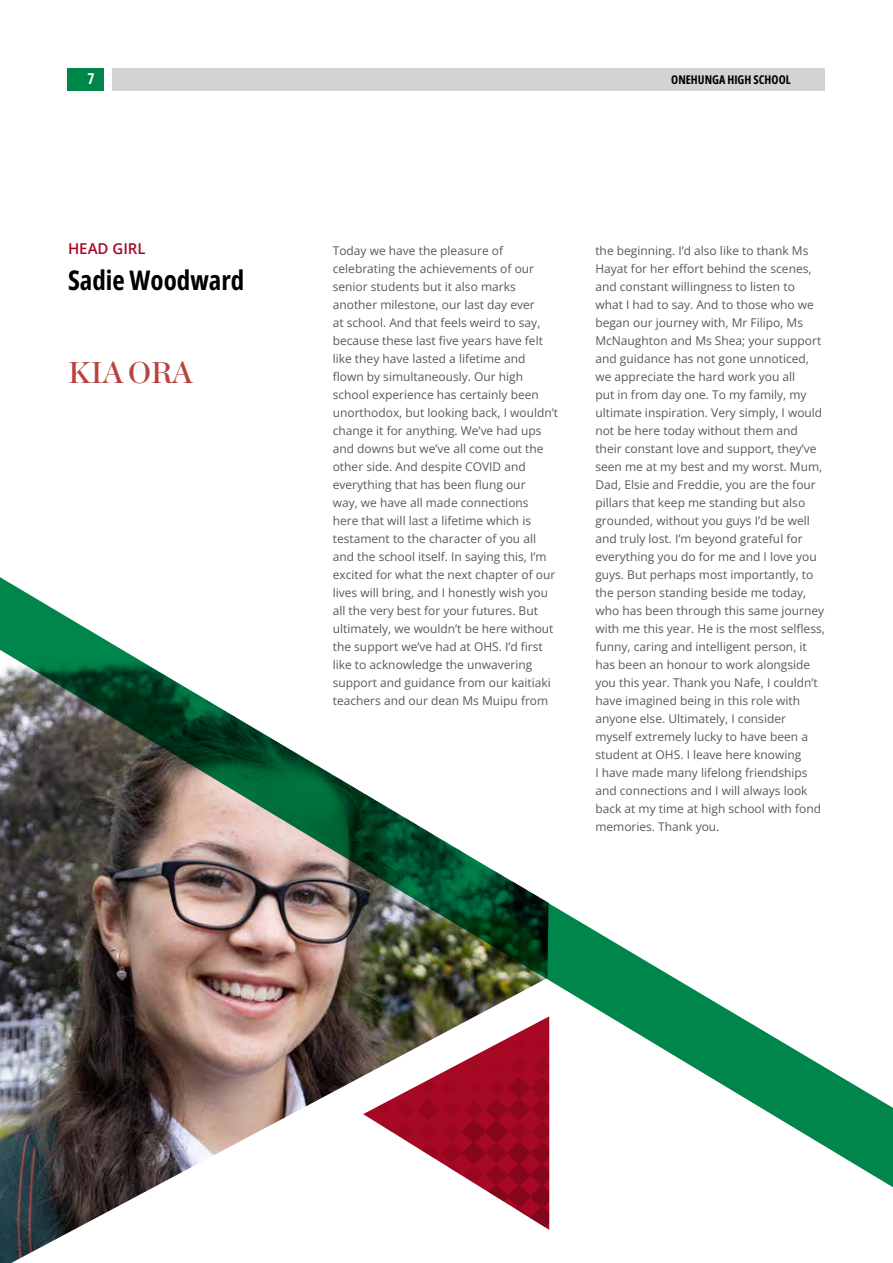
<style>
.page{position:relative;width:893px;height:1263px;background:#fff}
.page>*{position:absolute;margin:0;border:0;box-sizing:border-box;transform-origin:0 0}
.t1{font:30px "Chronicle Display Semi";letter-spacing:-.01em;color:#b74340}
.t2{font:700 27px "Open Sans Condensed";color:#000}
.t3{font:600 15px "Open Sans";color:#a70925}
.t4{font:700 15px "Open Sans Condensed";color:#fff}
.t5{font:12px/18px "Open Sans";color:#58595b}
.t6{font:700 12px "Open Sans Condensed";color:#000}
</style>
<div class="page">
<div style="left:112px;top:68px;width:713px;height:22px;background:#d1d3d4"></div>
<div style="left:68px;top:68px;width:36px;height:22px;background:#00854a"></div>
<img style="left:0;top:1195px;width:549px;height:68px">
<img style="left:0;top:577px;width:893px;height:618px">
<p class="t4" style="left:88px;top:68px;width:9px">7</p>
<p class="t6" style="left:671px;top:71px;width:121px">ONEHUNGA HIGH SCHOOL</p>
<p class="t3" style="left:68px;top:238px;width:79px">HEAD GIRL</p>
<h2 class="t2" style="left:68px;top:261px;width:178px">Sadie Woodward</h2>
<h1 class="t1" style="left:68px;top:349px;width:126px">KIA ORA</h1>
<p class="t5" style="left:333px;top:241px;width:227px">Today we have the pleasure of celebrating the achievements of our senior students but it also marks another milestone, our last day ever<br>at school. And that feels weird to say, because these last five years have felt like they have lasted a lifetime and flown by simultaneously. Our high school experience has certainly been unorthodox, but looking back, I wouldn’t change it for anything. We’ve had ups and downs but we’ve all come out the other side. And despite COVID and everything that has been flung our<br>way, we have all made connections<br>here that will last a lifetime which is testament to the character of you all and the school itself. In saying this, I’m excited for what the next chapter of our lives will bring, and I honestly wish you all the very best for your futures. But ultimately, we wouldn’t be here without the support we’ve had at OHS. I’d first like to acknowledge the unwavering support and guidance from our kaitiaki teachers and our dean Ms Muipu from</p>
<p class="t5" style="left:595px;top:241px;width:231px">the beginning. I’d also like to thank Ms Hayat for her effort behind the scenes, and constant willingness to listen to what I had to say. And to those who we began our journey with, Mr Filipo, Ms McNaughton and Ms Shea; your support and guidance has not gone unnoticed, we appreciate the hard work you all<br>put in from day one. To my family, my ultimate inspiration. Very simply, I would not be here today without them and their constant love and support, they’ve seen me at my best and my worst. Mum, Dad, Elsie and Freddie, you are the four pillars that keep me standing but also grounded, without you guys I’d be well and truly lost. I’m beyond grateful for everything you do for me and I love you guys. But perhaps most importantly, to the person standing beside me today, who has been through this same journey with me this year. He is the most selfless, funny, caring and intelligent person, it has been an honour to work alongside you this year. Thank you Nafe, I couldn’t have imagined being in this role with anyone else. Ultimately, I consider myself extremely lucky to have been a student at OHS. I leave here knowing<br>I have made many lifelong friendships and connections and I will always look back at my time at high school with fond memories. Thank you.</p>
</div>
